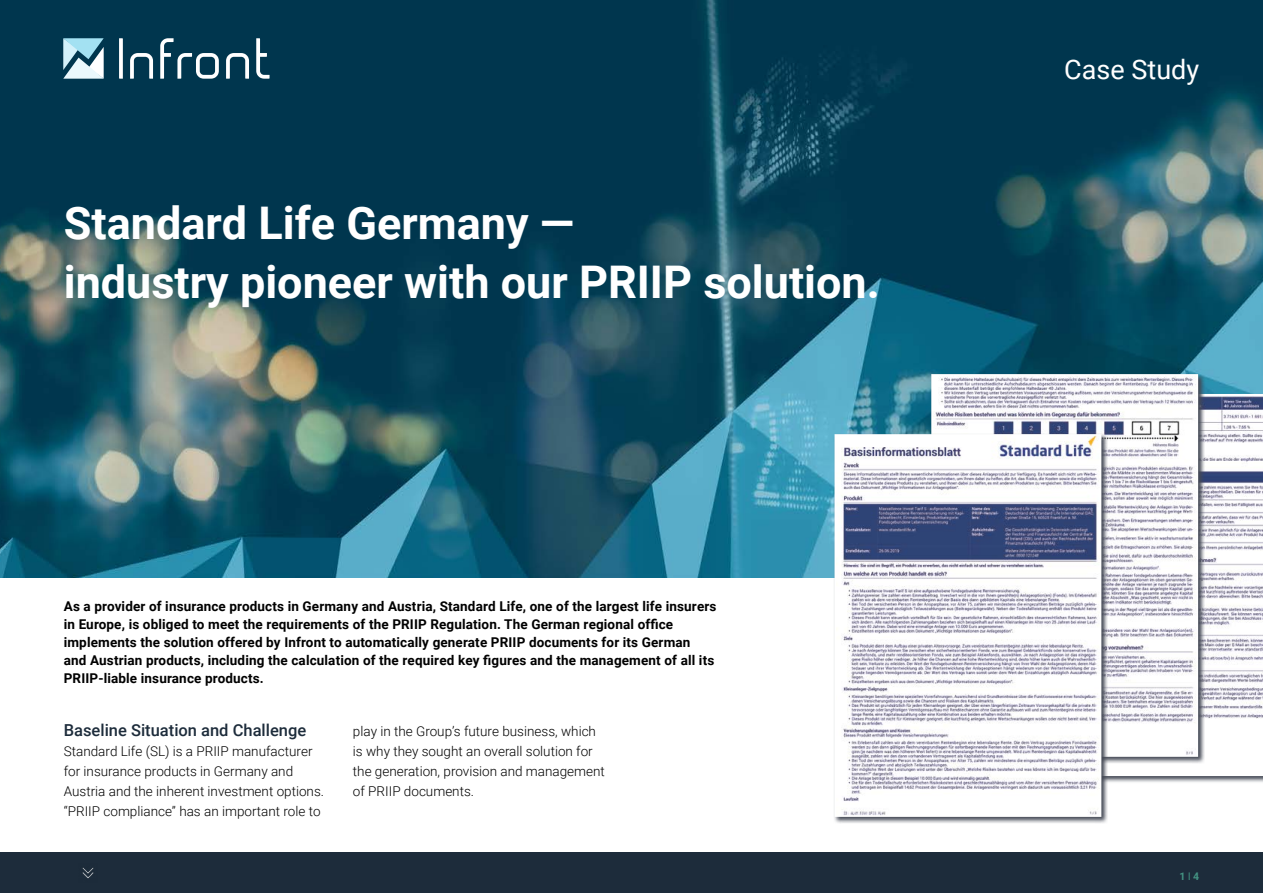
<style>
.page{position:relative;width:1263px;height:893px;background:#fff}
.page>*{position:absolute;margin:0;border:0;box-sizing:border-box;transform-origin:0 0}
.t1{font:700 45px/59.7px "Roboto";color:#fff}
.t2{font:27px "Roboto";color:#fff}
.t3{font:500 16.5px "Roboto";color:#1d2c3b}
.t4{font:700 13.5px/18px "Roboto";letter-spacing:.01em;color:#000}
.t5{font:300 13.5px/20px "Roboto";color:#000}
.t6{font:700 10.5px "Roboto";color:#439282}
</style>
<div class="page">
<img style="left:0;top:0;width:1263px;height:577px">
<svg style="left:256px;top:38px;width:14px;height:41px"></svg>
<svg style="left:226px;top:53px;width:23px;height:26px"></svg>
<svg style="left:160px;top:38px;width:59px;height:41px"></svg>
<svg style="left:130px;top:53px;width:23px;height:26px"></svg>
<svg style="left:119px;top:38px;width:4px;height:41px"></svg>
<svg style="left:63px;top:38px;width:41px;height:41px;background:#a3c6d2"></svg>
<svg style="left:1205px;top:394px;width:58px;height:325px"></svg>
<svg style="left:930px;top:373px;width:275px;height:390px;background:#828d98"></svg>
<img style="left:934px;top:377px;width:261px;height:377px">
<div style="left:931px;top:374px;width:267px;height:383px;border:2px solid #fff"></div>
<svg style="left:834px;top:433px;width:274px;height:390px;background:#999da5"></svg>
<img style="left:837px;top:437px;width:261px;height:377px">
<div style="left:834px;top:434px;width:267px;height:383px;border:2px solid #fff"></div>
<div style="left:0;top:853px;width:1263px;height:40px;background:#1d2c3b"></div>
<img style="left:82px;top:867px;width:12px;height:12px">
<h1 class="t1" style="left:64px;top:191px;width:818px">Standard Life Germany —<br>industry pioneer with our PRIIP solution.</h1>
<p class="t4" style="left:64px;top:596px;width:654px">As a provider of insurance products in Germany and Austria, Standard Life, one of the largest life insurers in Europe, is obliged to meet the requirements of the PRIIP Regulation. The German regional office implements the solution offered by Infront to automatically generate PRIIP documents for its German and Austrian products, including the calculation of the required key figures and the management of all its PRIIP-liable insurance products.</p>
<p class="t3" style="left:64px;top:719px;width:244px">Baseline Situation and Challenge</p>
<p class="t5" style="left:64px;top:741px;width:262px">Standard Life (SL) is a PRIIP manufacturer for insurance products in Germany and Austria and the inherent investment options. “PRIIP compliance” has an important role to</p>
<p class="t5" style="left:353px;top:721px;width:253px">play in the Group’s future business, which is why they sought an overall solution for the generation, provision and management of PRIIP documents.</p>
<h2 class="t2" style="left:1064px;top:50px;width:136px">Case Study</h2>
<p class="t6" style="left:1179px;top:869px;width:21px">1 4</p>
</div>
